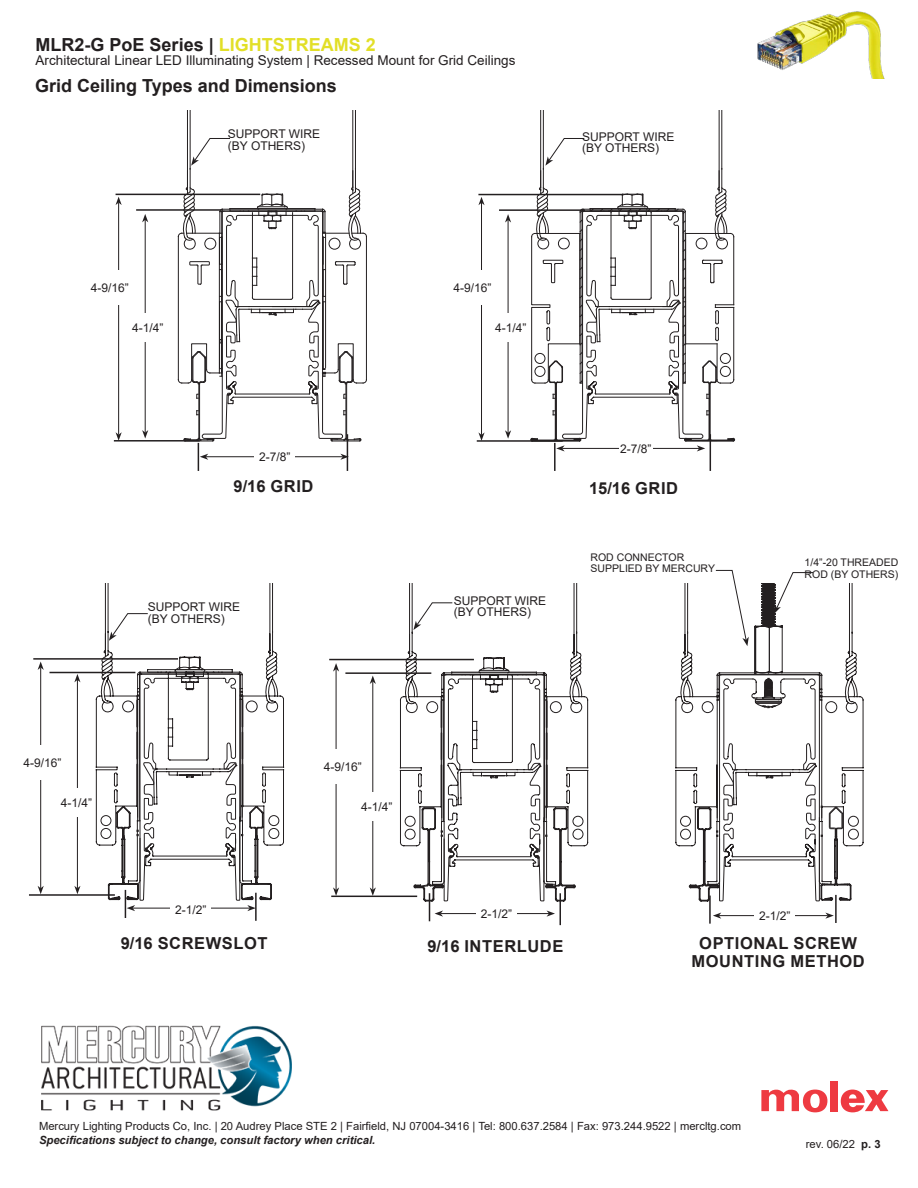
<style>
.page{position:relative;width:918px;height:1188px;background:#fff}
.page>*{position:absolute;margin:0;border:0;box-sizing:border-box;transform-origin:0 0}
.Paragraph_Style_3{font:700 18px "Arial";color:#231f20}
.t1{font:700 16.5px/18px "Arial";letter-spacing:.035em;color:#231f20;text-align:center}
.t2{font:13.5px "Arial";color:#231f20}
.t3{font:12px/11.2px "Arial";color:#231f20}
.t4{font:11.25px "Arial";color:#231f20}
.t5{font:italic 700 11.25px "Arial";color:#231f20}
.t6{font:10.5px/11.2px "Arial";color:#231f20}
.s1{color:#e2df27}
.s2{font-weight:700}
</style>
<div class="page">
<img style="left:41px;top:1025px;width:251px;height:86px">
<div style="left:830px;top:1081px;width:8px;height:30px;background:#ee3a41"></div>
<svg style="left:761px;top:1089px;width:66px;height:23px"></svg>
<svg style="left:841px;top:1090px;width:47px;height:22px"></svg>
<img style="left:757px;top:11px;width:128px;height:68px">
<hr style="left:190px;top:110px;width:1px;height:59px;background:#231f20">
<hr style="left:187px;top:110px;width:1px;height:77px;background:#231f20">
<hr style="left:355px;top:110px;width:1px;height:59px;background:#231f20">
<hr style="left:352px;top:110px;width:1px;height:77px;background:#231f20">
<hr style="left:543px;top:110px;width:1px;height:59px;background:#231f20">
<hr style="left:540px;top:110px;width:1px;height:77px;background:#231f20">
<hr style="left:721px;top:110px;width:1px;height:59px;background:#231f20">
<hr style="left:719px;top:110px;width:1px;height:77px;background:#231f20">
<svg style="left:96px;top:583px;width:182px;height:316px"></svg>
<svg style="left:108px;top:768px;width:31px;height:132px"></svg>
<svg style="left:399px;top:583px;width:183px;height:88px"></svg>
<svg style="left:139px;top:669px;width:437px;height:232px"></svg>
<svg style="left:451px;top:671px;width:376px;height:244px"></svg>
<svg style="left:675px;top:583px;width:189px;height:318px"></svg>
<hr style="left:116px;top:194px;width:144px;height:1px;background:#231f20">
<hr style="left:33px;top:658px;width:145px;height:2px;background:#231f20">
<hr style="left:329px;top:659px;width:145px;height:1px;background:#231f20">
<hr style="left:136px;top:209px;width:86px;height:2px;background:#231f20">
<hr style="left:50px;top:672px;width:85px;height:1px;background:#231f20">
<hr style="left:345px;top:672px;width:86px;height:2px;background:#231f20">
<hr style="left:114px;top:440px;width:86px;height:2px;background:#231f20">
<hr style="left:29px;top:894px;width:86px;height:2px;background:#231f20">
<hr style="left:331px;top:896px;width:86px;height:1px;background:#231f20">
<hr style="left:118px;top:203px;width:1px;height:232px;background:#231f20">
<svg style="left:116px;top:197px;width:6px;height:8px"></svg>
<svg style="left:116px;top:432px;width:6px;height:8px"></svg>
<hr style="left:40px;top:668px;width:1px;height:220px;background:#231f20">
<svg style="left:38px;top:662px;width:6px;height:8px"></svg>
<svg style="left:38px;top:886px;width:6px;height:8px"></svg>
<hr style="left:336px;top:669px;width:1px;height:221px;background:#231f20">
<svg style="left:333px;top:663px;width:6px;height:9px"></svg>
<svg style="left:333px;top:887px;width:6px;height:9px"></svg>
<hr style="left:145px;top:220px;width:1px;height:213px;background:#231f20">
<svg style="left:142px;top:214px;width:6px;height:8px"></svg>
<svg style="left:142px;top:430px;width:6px;height:9px"></svg>
<hr style="left:77px;top:680px;width:1px;height:208px;background:#231f20">
<svg style="left:74px;top:674px;width:6px;height:8px"></svg>
<svg style="left:74px;top:886px;width:6px;height:8px"></svg>
<hr style="left:373px;top:682px;width:1px;height:208px;background:#231f20">
<svg style="left:370px;top:676px;width:6px;height:8px"></svg>
<svg style="left:370px;top:887px;width:6px;height:9px"></svg>
<div style="left:87px;top:270px;width:45px;height:35px;background:#fff"></div>
<div style="left:20px;top:745px;width:45px;height:35px;background:#fff"></div>
<div style="left:321px;top:750px;width:44px;height:34px;background:#fff"></div>
<div style="left:131px;top:313px;width:34px;height:28px;background:#fff"></div>
<div style="left:59px;top:788px;width:35px;height:28px;background:#fff"></div>
<div style="left:359px;top:793px;width:35px;height:28px;background:#fff"></div>
<hr style="left:255px;top:893px;width:2px;height:28px;background:#231f20">
<hr style="left:560px;top:893px;width:1px;height:32px;background:#231f20">
<hr style="left:709px;top:896px;width:2px;height:28px;background:#231f20">
<hr style="left:835px;top:895px;width:2px;height:28px;background:#231f20">
<hr style="left:133px;top:908px;width:117px;height:1px;background:#231f20">
<svg style="left:247px;top:905px;width:9px;height:6px"></svg>
<svg style="left:125px;top:890px;width:10px;height:28px"></svg>
<hr style="left:441px;top:913px;width:108px;height:1px;background:#231f20">
<svg style="left:547px;top:910px;width:8px;height:7px"></svg>
<svg style="left:429px;top:893px;width:14px;height:28px"></svg>
<hr style="left:719px;top:915px;width:109px;height:1px;background:#231f20">
<svg style="left:825px;top:913px;width:9px;height:6px"></svg>
<svg style="left:713px;top:913px;width:8px;height:6px"></svg>
<hr style="left:478px;top:194px;width:145px;height:1px;background:#231f20">
<hr style="left:499px;top:209px;width:86px;height:2px;background:#231f20">
<hr style="left:477px;top:440px;width:86px;height:2px;background:#231f20">
<hr style="left:481px;top:203px;width:1px;height:232px;background:#231f20">
<svg style="left:478px;top:197px;width:7px;height:8px"></svg>
<svg style="left:478px;top:432px;width:7px;height:9px"></svg>
<hr style="left:508px;top:220px;width:1px;height:213px;background:#231f20">
<svg style="left:505px;top:214px;width:6px;height:9px"></svg>
<svg style="left:505px;top:430px;width:6px;height:9px"></svg>
<div style="left:450px;top:270px;width:45px;height:35px;background:#fff"></div>
<div style="left:494px;top:313px;width:34px;height:29px;background:#fff"></div>
<hr style="left:710px;top:434px;width:1px;height:37px;background:#231f20">
<hr style="left:554px;top:443px;width:2px;height:28px;background:#231f20">
<svg style="left:177px;top:138px;width:190px;height:333px"></svg>
<svg style="left:530px;top:138px;width:206px;height:314px"></svg>
<div style="left:171px;top:901px;width:40px;height:17px;background:#fff"></div>
<div style="left:476px;top:904px;width:41px;height:18px;background:#fff"></div>
<div style="left:755px;top:907px;width:40px;height:17px;background:#fff"></div>
<svg style="left:109px;top:613px;width:39px;height:28px"></svg>
<svg style="left:413px;top:602px;width:40px;height:28px"></svg>
<svg style="left:715px;top:570px;width:137px;height:331px"></svg>
<h1 class="Paragraph_Style_3" style="left:36px;top:32px;width:342px">MLR2-G PoE Series | <span class="s1">LIGHTSTREAMS 2</span></h1>
<p class="t2" style="left:36px;top:51px;width:481px">Architectural Linear LED Illuminating System | Recessed Mount for Grid Ceilings</p>
<p class="Paragraph_Style_3" style="left:35px;top:73px;width:303px">Grid Ceiling Types and Dimensions</p>
<p class="t3" style="left:91px;top:282px;width:40px">4-9/16”</p>
<p class="t3" style="left:132px;top:322px;width:33px">4-1/4”</p>
<p class="t3" style="left:228px;top:128px;width:94px">SUPPORT WIRE (BY OTHERS)</p>
<p class="t3" style="left:582px;top:131px;width:94px">SUPPORT WIRE (BY OTHERS)</p>
<p class="t3" style="left:454px;top:282px;width:40px">4-9/16”</p>
<p class="t3" style="left:259px;top:451px;width:33px">2-7/8”</p>
<p class="t3" style="left:495px;top:322px;width:33px">4-1/4”</p>
<p class="t3" style="left:620px;top:443px;width:33px">2-7/8”</p>
<p class="t1" style="left:233px;top:477px;width:81px">9/16 GRID</p>
<p class="t1" style="left:589px;top:479px;width:91px">15/16 GRID</p>
<p class="t6" style="left:591px;top:552px;width:126px">ROD CONNECTOR<br>SUPPLIED BY MERCURY</p>
<p class="t3" style="left:148px;top:601px;width:94px">SUPPORT WIRE (BY OTHERS)</p>
<p class="t3" style="left:454px;top:595px;width:94px">SUPPORT WIRE (BY OTHERS)</p>
<p class="t6" style="left:805px;top:557px;width:95px">1/4”-20 THREADED<br>ROD (BY OTHERS)</p>
<p class="t3" style="left:24px;top:757px;width:40px">4-9/16”</p>
<p class="t3" style="left:324px;top:761px;width:40px">4-9/16”</p>
<p class="t3" style="left:61px;top:797px;width:33px">4-1/4”</p>
<p class="t3" style="left:361px;top:801px;width:33px">4-1/4”</p>
<p class="t3" style="left:175px;top:904px;width:33px">2-1/2”</p>
<p class="t3" style="left:481px;top:908px;width:33px">2-1/2”</p>
<p class="t3" style="left:759px;top:910px;width:33px">2-1/2”</p>
<p class="t1" style="left:121px;top:935px;width:149px">9/16 SCREWSLOT</p>
<p class="t1" style="left:427px;top:937px;width:138px">9/16 INTERLUDE</p>
<p class="t1" style="left:691px;top:935px;width:175px">OPTIONAL SCREW<br>MOUNTING METHOD</p>
<p class="t4" style="left:39px;top:1118px;width:704px">Mercury Lighting Products Co, Inc. | 20 Audrey Place STE 2 | Fairfield, NJ 07004-3416 | Tel: 800.637.2584 | Fax: 973.244.9522 | mercltg.com</p>
<p class="t5" style="left:39px;top:1132px;width:338px">Specifications subject to change, consult factory when critical.</p>
<p class="t4" style="left:806px;top:1136px;width:76px">rev. 06/22 <span class="s2">p. 3</span></p>
</div>
